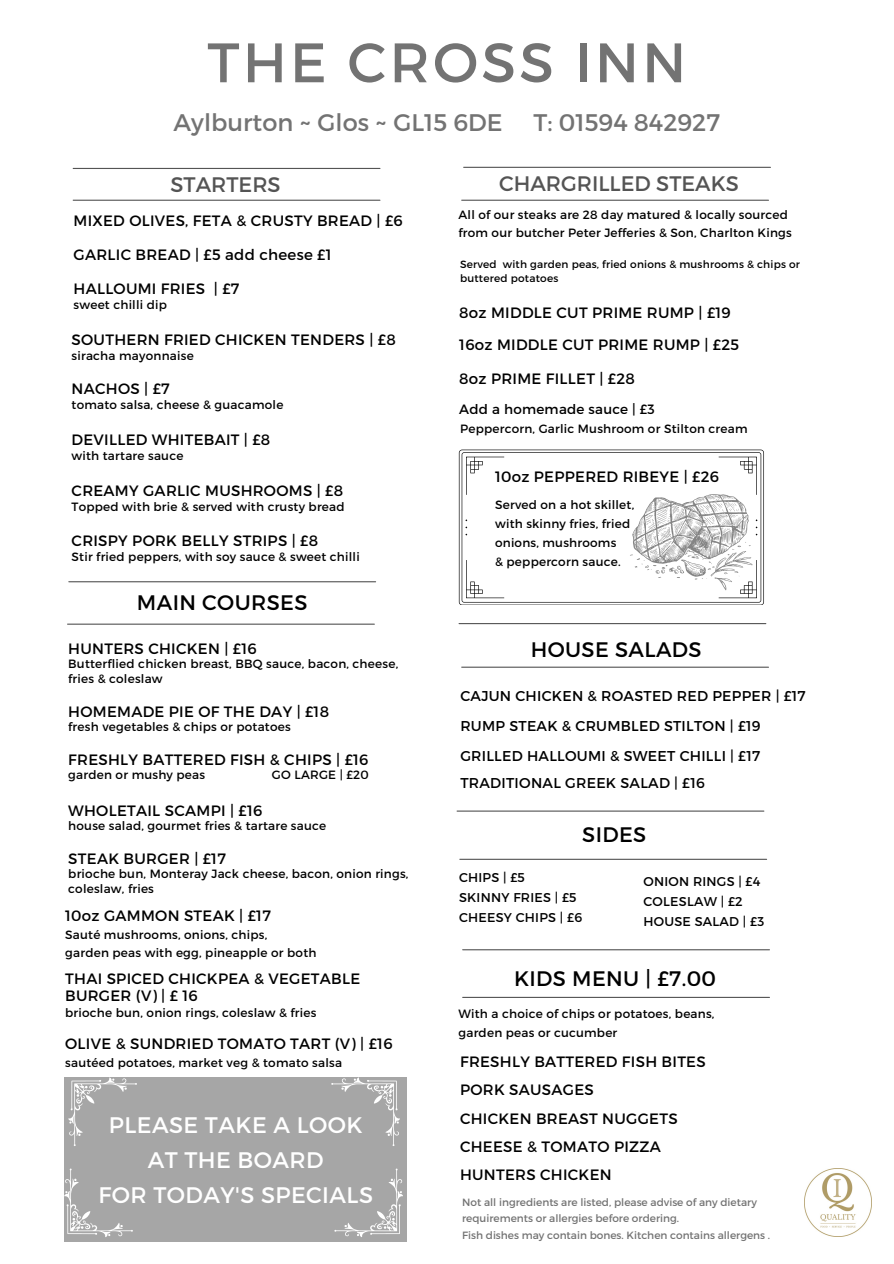
<style>
.page{position:relative;width:894px;height:1264px;background:#fff}
.page>*{position:absolute;margin:0;border:0;box-sizing:border-box;transform-origin:0 0}
.t1{font:55.5px "Montserrat";letter-spacing:.06em;color:#737373}
.t2{font:24px "Montserrat";color:#737373}
.t3{font:22.5px/34.8px "Montserrat";letter-spacing:.02em;color:#fff;text-align:center}
.t4{font:21px "Montserrat";letter-spacing:.02em;color:#000}
.t5{font:21px "Montserrat";color:#545454}
.t6{font:15px/28.2px "Montserrat";letter-spacing:.02em;color:#000}
.t7{font:14.25px "Montserrat";letter-spacing:.02em;color:#000}
.t8{font:13.5px "Montserrat";letter-spacing:.02em;color:#000}
.t9{font:12.75px "Montserrat";letter-spacing:.02em;color:#000}
.t10{font:12px/19px "Montserrat";letter-spacing:.02em;color:#000}
.t11{font:10.5px/16.6px "Montserrat";color:#737373}
.t12{font:10.5px/14px "Montserrat";letter-spacing:.02em;color:#000}
</style>
<div class="page">
<hr style="left:73px;top:168px;width:307px;height:1px;background:#545454">
<hr style="left:73px;top:200px;width:307px;height:1px;background:#545454">
<hr style="left:463px;top:167px;width:307px;height:1px;background:#545454">
<hr style="left:461px;top:200px;width:307px;height:1px;background:#545454">
<hr style="left:69px;top:581px;width:306px;height:1px;background:#545454">
<hr style="left:68px;top:623px;width:306px;height:1px;background:#545454">
<hr style="left:459px;top:858px;width:307px;height:1px;background:#545454">
<hr style="left:457px;top:810px;width:306px;height:1px;background:#545454">
<hr style="left:462px;top:949px;width:307px;height:1px;background:#545454">
<hr style="left:462px;top:996px;width:307px;height:1px;background:#545454">
<img style="left:804px;top:1168px;width:67px;height:67px">
<div style="left:64px;top:1077px;width:343px;height:165px;background:#a6a6a6"></div>
<svg style="left:331px;top:1077px;width:69px;height:69px"></svg>
<svg style="left:68px;top:1077px;width:69px;height:69px"></svg>
<svg style="left:64px;top:1168px;width:69px;height:69px"></svg>
<svg style="left:334px;top:1168px;width:69px;height:69px"></svg>
<hr style="left:459px;top:623px;width:306px;height:1px;background:#545454">
<hr style="left:461px;top:666px;width:307px;height:1px;background:#545454">
<svg style="left:458px;top:449px;width:305px;height:156px"></svg>
<p class="t1" style="left:207px;top:26px;width:480px">THE CROSS INN</p>
<p class="t2" style="left:173px;top:107px;width:330px">Aylburton ~ Glos ~ GL15 6DE</p>
<p class="t2" style="left:533px;top:107px;width:188px">T: 01594 842927</p>
<p class="t5" style="left:170px;top:171px;width:112px">STARTERS</p>
<p class="t5" style="left:499px;top:170px;width:241px">CHARGRILLED STEAKS</p>
<h3 class="t6" style="left:74px;top:206px;width:330px">MIXED OLIVES, FETA &amp; CRUSTY BREAD | £6</h3>
<p class="t6" style="left:74px;top:240px;width:259px">GARLIC BREAD | £5 add cheese £1</p>
<p class="t6" style="left:74px;top:274px;width:167px">HALLOUMI FRIES | £7</p>
<h5 class="t10" style="left:74px;top:295px;width:95px">sweet chilli dip</h5>
<p class="t6" style="left:72px;top:324px;width:325px">SOUTHERN FRIED CHICKEN TENDERS | £8</p>
<p class="t10" style="left:72px;top:345px;width:124px">siracha mayonnaise</p>
<p class="t6" style="left:72px;top:373px;width:100px">NACHOS | £7</p>
<h5 class="t10" style="left:72px;top:394px;width:213px">tomato salsa, cheese &amp; guacamole</h5>
<p class="t6" style="left:72px;top:424px;width:200px">DEVILLED WHITEBAIT | £8</p>
<p class="t10" style="left:72px;top:445px;width:113px">with tartare sauce</p>
<h5 class="t6" style="left:72px;top:475px;width:273px">CREAMY GARLIC MUSHROOMS | £8</h5>
<h6 class="t10" style="left:72px;top:496px;width:274px">Topped with brie &amp; served with crusty bread</h6>
<p class="t6" style="left:72px;top:525px;width:248px">CRISPY PORK BELLY STRIPS | £8</p>
<h5 class="t10" style="left:72px;top:546px;width:289px">Stir fried peppers, with soy sauce &amp; sweet chilli</h5>
<p class="t4" style="left:137px;top:589px;width:172px">MAIN COURSES</p>
<p class="t6" style="left:68px;top:633px;width:190px">HUNTERS CHICKEN | £16</p>
<p class="t10" style="left:68px;top:653px;width:331px">Butterflied chicken breast, BBQ sauce, bacon, cheese,</p>
<p class="t10" style="left:68px;top:668px;width:96px">fries &amp; coleslaw</p>
<p class="t6" style="left:68px;top:696px;width:262px">HOMEMADE PIE OF THE DAY | £18</p>
<p class="t10" style="left:68px;top:716px;width:224px">fresh vegetables &amp; chips or potatoes</p>
<p class="t6" style="left:68px;top:744px;width:301px">FRESHLY BATTERED FISH &amp; CHIPS | £16</p>
<p class="t10" style="left:68px;top:764px;width:138px">garden or mushy peas</p>
<p class="t10" style="left:272px;top:764px;width:98px">GO LARGE | £20</p>
<p class="t6" style="left:68px;top:795px;width:195px">WHOLETAIL SCAMPI | £16</p>
<p class="t10" style="left:68px;top:815px;width:259px">house salad, gourmet fries &amp; tartare sauce</p>
<p class="t6" style="left:68px;top:843px;width:159px">STEAK BURGER | £17</p>
<p class="t10" style="left:68px;top:865px;width:341px;line-height:15px">brioche bun, Monteray Jack cheese, bacon, onion rings, coleslaw, fries</p>
<p class="t6" style="left:65px;top:900px;width:207px">10oz GAMMON STEAK | £17</p>
<p class="t10" style="left:65px;top:924px;width:203px">Sauté mushrooms, onions, chips,</p>
<p class="t10" style="left:65px;top:942px;width:253px">garden peas with egg, pineapple or both</p>
<p class="t6" style="left:65px;top:969px;width:296px;line-height:17px">THAI SPICED CHICKPEA &amp; VEGETABLE<br>BURGER (V) | £ 16</p>
<p class="t10" style="left:65px;top:1002px;width:253px">brioche bun, onion rings, coleslaw &amp; fries</p>
<p class="t6" style="left:65px;top:1029px;width:329px">OLIVE &amp; SUNDRIED TOMATO TART (V) | £16</p>
<p class="t10" style="left:65px;top:1052px;width:278px">sautéed potatoes, market veg &amp; tomato salsa</p>
<h4 class="t3" style="left:98px;top:1106px;width:276px">PLEASE TAKE A LOOK<br>AT THE BOARD<br>FOR TODAY'S SPECIALS</h4>
<p class="t10" style="left:458px;top:205px;width:334px;line-height:18px">All of our steaks are 28 day matured &amp; locally sourced from our butcher Peter Jefferies &amp; Son, Charlton Kings</p>
<p class="t12" style="left:460px;top:257px;width:341px">Served with garden peas, fried onions &amp; mushrooms &amp; chips or buttered potatoes</p>
<p class="t6" style="left:459px;top:298px;width:273px">8oz MIDDLE CUT PRIME RUMP | £19</p>
<p class="t6" style="left:459px;top:330px;width:281px">16oz MIDDLE CUT PRIME RUMP | £25</p>
<p class="t6" style="left:459px;top:364px;width:177px">8oz PRIME FILLET | £28</p>
<p class="t8" style="left:459px;top:400px;width:197px">Add a homemade sauce | £3</p>
<p class="t10" style="left:460px;top:418px;width:289px">Peppercorn, Garlic Mushroom or Stilton cream</p>
<p class="t6" style="left:495px;top:462px;width:225px">10oz PEPPERED RIBEYE | £26</p>
<p class="t10" style="left:495px;top:494px;width:141px">Served on a hot skillet, with skinny fries, fried onions, mushrooms</p>
<p class="t10" style="left:495px;top:551px;width:127px">&amp; peppercorn sauce.</p>
<h6 class="t4" style="left:530px;top:636px;width:172px">HOUSE SALADS</h6>
<h6 class="t7" style="left:460px;top:687px;width:347px">CAJUN CHICKEN &amp; ROASTED RED PEPPER | £17</h6>
<h6 class="t7" style="left:460px;top:717px;width:302px">RUMP STEAK &amp; CRUMBLED STILTON | £19</h6>
<h5 class="t7" style="left:460px;top:746px;width:301px">GRILLED HALLOUMI &amp; SWEET CHILLI | £17</h5>
<p class="t7" style="left:460px;top:773px;width:246px">TRADITIONAL GREEK SALAD | £16</p>
<p class="t4" style="left:582px;top:820px;width:66px">SIDES</p>
<h5 class="t9" style="left:459px;top:868px;width:67px">CHIPS | £5</h5>
<h6 class="t9" style="left:459px;top:888px;width:119px">SKINNY FRIES | £5</h6>
<p class="t9" style="left:459px;top:909px;width:125px">CHEESY CHIPS | £6</p>
<p class="t9" style="left:643px;top:873px;width:118px">ONION RINGS | £4</p>
<p class="t9" style="left:643px;top:893px;width:101px">COLESLAW | £2</p>
<p class="t9" style="left:643px;top:913px;width:122px">HOUSE SALAD | £3</p>
<p class="t4" style="left:514px;top:964px;width:203px">KIDS MENU | £7.00</p>
<p class="t10" style="left:458px;top:1003px;width:257px">With a choice of chips or potatoes, beans,</p>
<p class="t10" style="left:458px;top:1022px;width:160px">garden peas or cucumber</p>
<p class="t6" style="left:460px;top:1047px;width:247px">FRESHLY BATTERED FISH BITES<br>PORK SAUSAGES<br>CHICKEN BREAST NUGGETS<br>CHEESE &amp; TOMATO PIZZA<br>HUNTERS CHICKEN</p>
<p class="t11" style="left:462px;top:1192px;width:296px">Not all ingredients are listed, please advise of any dietary requirements or allergies before ordering.</p>
<p class="t11" style="left:462px;top:1226px;width:309px">Fish dishes may contain bones. Kitchen contains allergens .</p>
</div>
